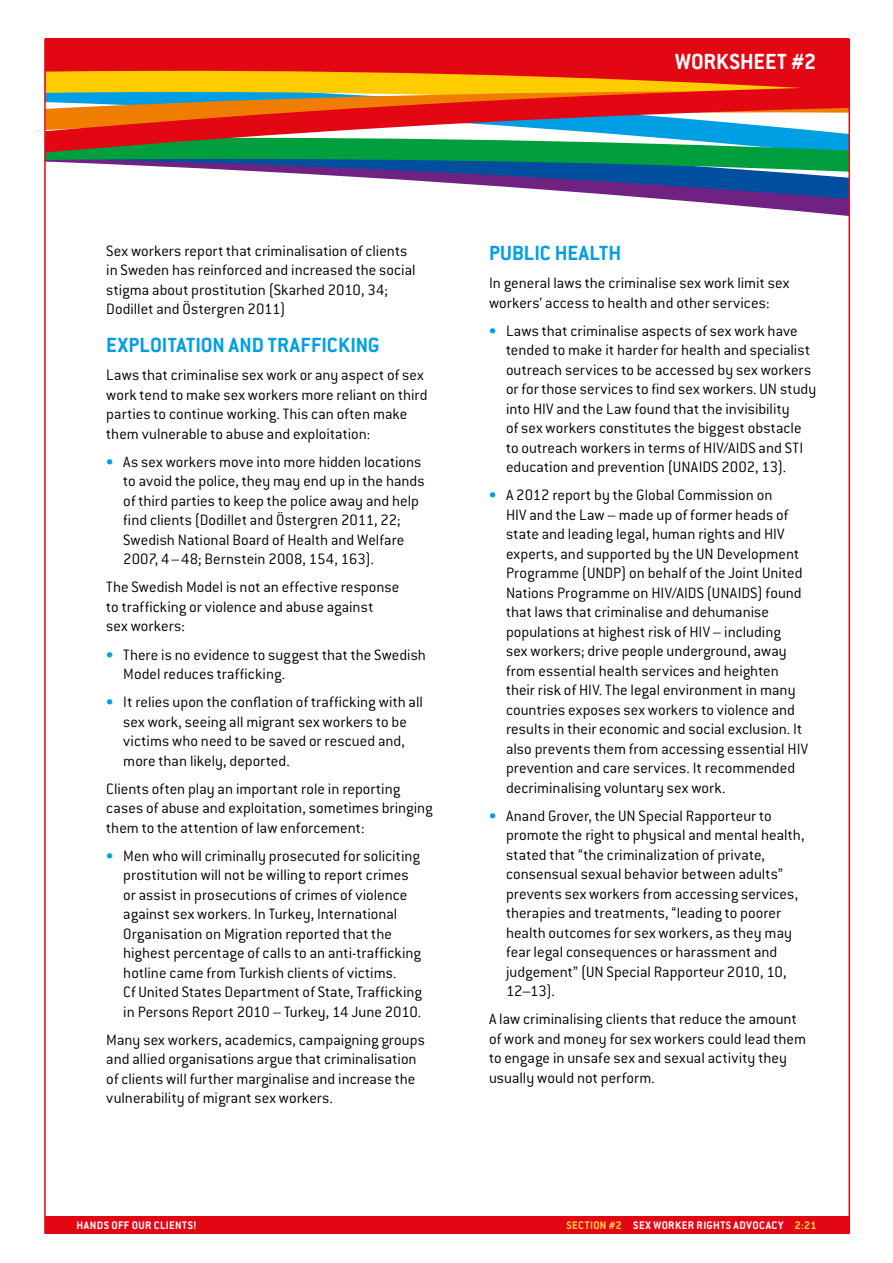
<style>
.page{position:relative;width:893px;height:1263px;background:#fff}
.page>*{position:absolute;margin:0;border:0;box-sizing:border-box;transform-origin:0 0}
.t1{font:700 24px "Conduit ITC";letter-spacing:.005em;color:#fff}
.t2{font:700 22.5px "Conduit ITC";letter-spacing:.02em;color:#009fe3}
.t3{font:300 16.5px/19.5px "Conduit ITC";color:#000}
.t4{font:700 12px "Conduit ITC";letter-spacing:.04em;color:#fff}
.t5{font:700 12px "Conduit ITC";color:#ffd544}
.s1{font-weight:700;color:#009fe3}
.s2{color:#ffd544}
</style>
<div class="page">
<div style="left:45px;top:1216px;width:804px;height:17px;background:#e30613"></div>
<div style="left:45px;top:39px;width:804px;height:51px;background:#e30613"></div>
<svg style="left:663px;top:199px;width:184px;height:17px"></svg>
<svg style="left:271px;top:172px;width:576px;height:27px"></svg>
<svg style="left:47px;top:152px;width:800px;height:20px;background:#238372"></svg>
<svg style="left:47px;top:70px;width:735px;height:17px"></svg>
<svg style="left:47px;top:87px;width:800px;height:65px;background:#a37858"></svg>
<h1 class="t1" style="left:675px;top:48px;width:143px">WORKSHEET #2</h1>
<p class="t3" style="left:106px;top:241px;width:311px">Sex workers report that criminalisation of clients in Sweden has reinforced and increased the social stigma about prostitution (Skarhed 2010, 34; Dodillet and Östergren 2011)</p>
<h2 class="t2" style="left:106px;top:332px;width:91px">EXPLOITATION</h2>
<h2 class="t2" style="left:229px;top:332px;width:82px">AND TRAFFIC</h2>
<h2 class="t2" style="left:338px;top:332px;width:43px">KING</h2>
<p class="t3" style="left:106px;top:366px;width:323px">Laws that criminalise sex work or any aspect of sex work tend to make sex workers more reliant on third parties to continue working. This can often make them vulnerable to abuse and exploitation:</p>
<p class="t3" style="left:123px;top:452px;width:303px;text-indent:-17px"><span class="s1">•</span> As sex workers move into more hidden locations to avoid the police, they may end up in the hands of third parties to keep the police away and help find clients (Dodillet and Östergren 2011, 22; Swedish National Board of Health and Welfare 2007, 4–48; Bernstein 2008, 154, 163).</p>
<p class="t3" style="left:106px;top:578px;width:295px">The Swedish Model is not an effective response to trafficking or violence and abuse against<br>sex workers:</p>
<p class="t3" style="left:123px;top:645px;width:304px;text-indent:-17px"><span class="s1">•</span> There is no evidence to suggest that the Swedish<br>Model reduces trafficking.</p>
<p class="t3" style="left:123px;top:692px;width:301px;text-indent:-17px"><span class="s1">•</span> It relies upon the conflation of trafficking with all sex work, seeing all migrant sex workers to be victims who need to be saved or rescued and, more than likely, deported.</p>
<p class="t3" style="left:106px;top:779px;width:328px">Clients often play an important role in reporting cases of abuse and exploitation, sometimes bringing them to the attention of law enforcement:</p>
<p class="t3" style="left:123px;top:846px;width:300px;text-indent:-17px"><span class="s1">•</span> Men who will criminally prosecuted for soliciting prostitution will not be willing to report crimes or assist in prosecutions of crimes of violence against sex workers. In Turkey, International Organisation on Migration reported that the highest percentage of calls to an anti-trafficking hotline came from Turkish clients of victims.<br>Cf United States Department of State, Trafficking in Persons Report 2010 – Turkey, 14 June 2010.</p>
<p class="t3" style="left:106px;top:1030px;width:320px">Many sex workers, academics, campaigning groups and allied organisations argue that criminalisation of clients will further marginalise and increase the vulnerability of migrant sex workers.</p>
<h2 class="t2" style="left:489px;top:240px;width:134px">PUBLIC HEALTH</h2>
<p class="t3" style="left:489px;top:273px;width:302px">In general laws the criminalise sex work limit sex workers’ access to health and other services:</p>
<p class="t3" style="left:506px;top:321px;width:312px;text-indent:-17px"><span class="s1">•</span> Laws that criminalise aspects of sex work have tended to make it harder for health and specialist outreach services to be accessed by sex workers or for those services to find sex workers. UN study into HIV and the Law found that the invisibility<br>of sex workers constitutes the biggest obstacle to outreach workers in terms of HIV/AIDS and STI education and prevention (UNAIDS 2002, 13).</p>
<p class="t3" style="left:506px;top:485px;width:304px;text-indent:-17px"><span class="s1">•</span> A 2012 report by the Global Commission on<br>HIV and the Law – made up of former heads of state and leading legal, human rights and HIV experts, and supported by the UN Development Programme (UNDP) on behalf of the Joint United Nations Programme on HIV/AIDS (UNAIDS) found that laws that criminalise and dehumanise populations at highest risk of HIV – including<br>sex workers; drive people underground, away from essential health services and heighten their risk of HIV. The legal environment in many countries exposes sex workers to violence and results in their economic and social exclusion. It also prevents them from accessing essential HIV prevention and care services. It recommended decriminalising voluntary sex work.</p>
<p class="t3" style="left:506px;top:806px;width:300px;text-indent:-17px"><span class="s1">•</span> Anand Grover, the UN Special Rapporteur to promote the right to physical and mental health, stated that “the criminalization of private, consensual sexual behavior between adults” prevents sex workers from accessing services, therapies and treatments, “leading to poorer health outcomes for sex workers, as they may fear legal consequences or harassment and judgement” (UN Special Rapporteur 2010, 10, 12–13).</p>
<p class="t3" style="left:489px;top:1009px;width:319px">A law criminalising clients that reduce the amount of work and money for sex workers could lead them to engage in unsafe sex and sexual activity they usually would not perform.</p>
<p class="t4" style="left:77px;top:1218px;width:122px">HANDS OFF OUR CLIENTS!</p>
<p class="t5" style="left:566px;top:1218px;width:13px">SECTION</p>
<p class="t4" style="left:609px;top:1218px;width:209px"><span class="s2">#2</span> SEX WORKER RI GHTS ADVOCACY <span class="s2">2:21</span></p>
</div>
